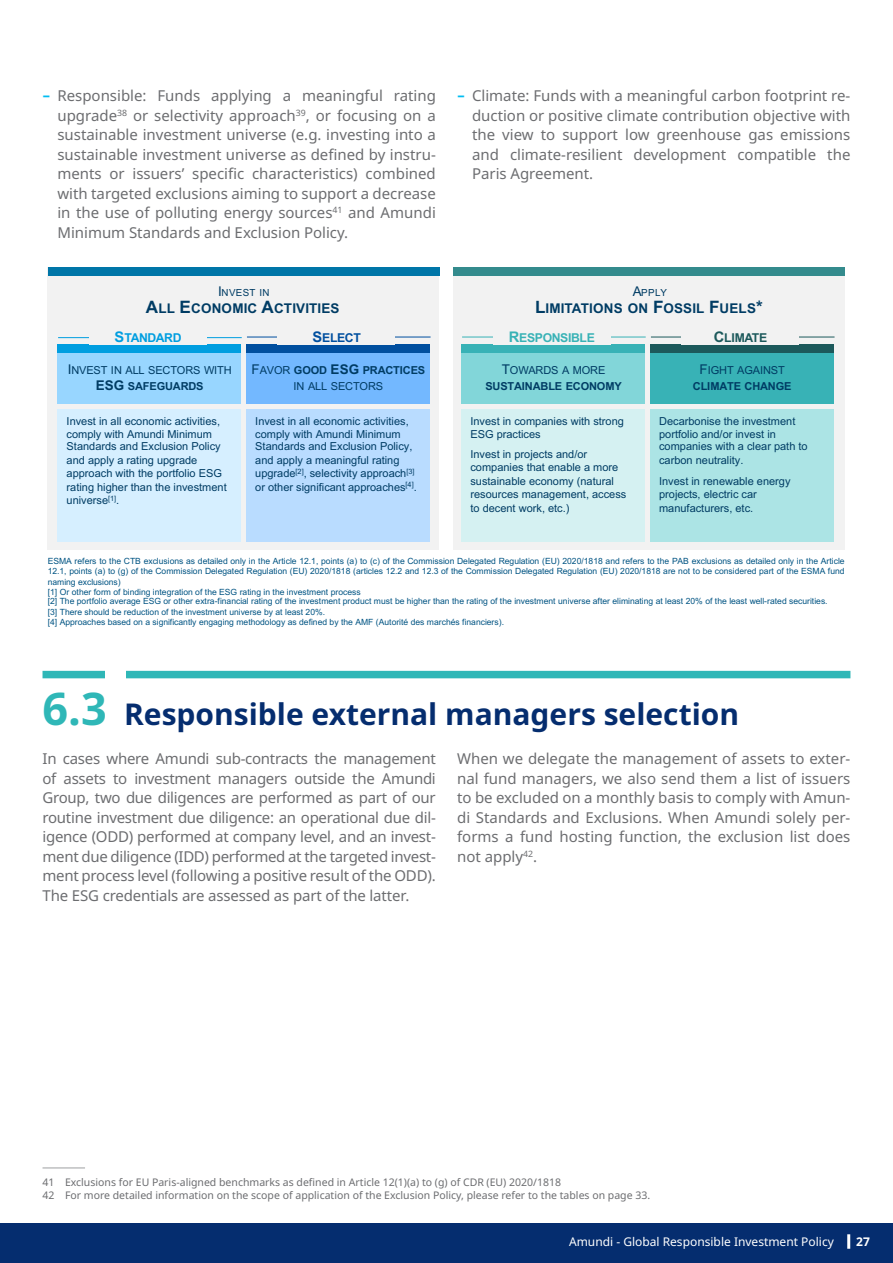
<style>
.page{position:relative;width:893px;height:1263px;background:#fff}
.page>*{position:absolute;margin:0;border:0;box-sizing:border-box;transform-origin:0 0}
.TITRE_1_1-_NUM{font:700 30px "Noto Sans";color:#052d6f}
.TXT_COURANT_-_10{font:15px/19.5px "Noto Sans";color:#6c6d70;text-align:justify}
.TXT_COURANT{font:15px/19.5px "Noto Sans";color:#6c6d70;text-align:justify}
.t1{font:700 13.5px "Arial";letter-spacing:.015em;color:#003c64}
.t2{font:700 12.15px "Arial";letter-spacing:-.03em;color:#38b2b6}
.t3{font:700 12.15px "Arial";letter-spacing:-.035em;color:#009ee0}
.t4{font:700 12.15px "Arial";letter-spacing:-.025em;color:#1c595b}
.t5{font:700 12.15px "Arial";letter-spacing:-.03em;color:#004f9f}
.t6{font:12px "Noto Sans";color:#fff}
.t7{font:700 12px "Noto Sans";color:#fff}
.t8{font:10.95px/13.5px "Arial";color:#003c64}
.t9{font:700 10.95px/15.9px "Arial";letter-spacing:-.015em;color:#003c64;text-align:center}
.NOTE_DE_BAS_DE_PAGE{font:10.5px "Noto Sans";color:#6c6d70}
.t10{font:9.75px "Arial";letter-spacing:.035em;color:#003c64}
.t11{font:8.55px/9.8px "Arial";color:#005483}
.s1{font-family:"Gotham";font-weight:500;color:#01bdf2}
.s2{font-size:13.5px}
.s3{font-size:17.1px}
.s4{font-size:14.7px}
.s5{font-weight:700;font-size:13.5px}
.s6{font-weight:700}
.s7{font-weight:400;font-size:13.5px}
.s8{font-weight:400}
.s9{font-size:45px;color:#2fb7b7}
</style>
<div class="page">
<div style="left:0;top:1223px;width:893px;height:40px;background:#052d6f"></div>
<hr style="left:847px;top:1234px;width:3px;height:15px;background:#fff">
<hr style="left:43px;top:1167px;width:42px;height:1px;background:#9d9fa2">
<div style="left:43px;top:671px;width:807px;height:7px;background:#2fb7b7"></div>
<div style="left:106px;top:667px;width:20px;height:58px;background:#fff"></div>
<div style="left:47px;top:268px;width:392px;height:282px;background:#f2f2f2"></div>
<div style="left:453px;top:268px;width:392px;height:282px;background:#f2f2f2"></div>
<div style="left:58px;top:345px;width:183px;height:58px;background:#98d6ff"></div>
<div style="left:247px;top:345px;width:183px;height:58px;background:#73b8ff"></div>
<div style="left:462px;top:345px;width:183px;height:58px;background:#82d6d9"></div>
<div style="left:651px;top:345px;width:183px;height:58px;background:#38b2b6"></div>
<div style="left:58px;top:409px;width:183px;height:132px;background:#d6efff"></div>
<div style="left:247px;top:409px;width:183px;height:132px;background:#b9dcff"></div>
<div style="left:462px;top:409px;width:183px;height:132px;background:#d5f1f2"></div>
<div style="left:651px;top:409px;width:183px;height:132px;background:#ace4e5"></div>
<div style="left:48px;top:268px;width:392px;height:8px;background:#0076a8"></div>
<div style="left:453px;top:268px;width:392px;height:8px;background:#348b8d"></div>
<div style="left:58px;top:345px;width:183px;height:8px;background:#009ee0"></div>
<div style="left:462px;top:345px;width:183px;height:8px;background:#38b2b6"></div>
<div style="left:247px;top:345px;width:183px;height:8px;background:#004f9f"></div>
<div style="left:651px;top:345px;width:183px;height:8px;background:#1c595b"></div>
<hr style="left:58px;top:337px;width:184px;height:1px;background:#009ee0">
<div style="left:89px;top:328px;width:118px;height:17px;background:#f2f2f2"></div>
<hr style="left:247px;top:337px;width:184px;height:1px;background:#004f9f">
<div style="left:278px;top:328px;width:117px;height:17px;background:#f2f2f2"></div>
<hr style="left:462px;top:337px;width:184px;height:1px;background:#38b2b6">
<div style="left:493px;top:328px;width:117px;height:17px;background:#f2f2f2"></div>
<hr style="left:651px;top:337px;width:183px;height:1px;background:#1c595b">
<div style="left:681px;top:328px;width:118px;height:17px;background:#f2f2f2"></div>
<p class="TXT_COURANT_-_10" style="left:57px;top:86px;width:380px;text-indent:-15px"><span class="s1">–</span> Responsible: Funds applying a meaningful rating upgrade<sup>38</sup> or selectivity approach<sup>39</sup>, or focusing on a sustainable investment universe (e.g. investing into a sustainable investment universe as defined by instru&shy;ments or issuers’ specific characteristics) combined with targeted exclusions aiming to support a decrease in the use of polluting energy sources<sup>41</sup> and Amundi Minimum Standards and Exclusion Policy.</p>
<p class="TXT_COURANT_-_10" style="left:472px;top:86px;width:380px;text-indent:-15px"><span class="s1">–</span> Climate: Funds with a meaningful carbon footprint re&shy;duction or positive climate contribution objective with the view to support low greenhouse gas emissions and climate-resilient development compatible the Paris Agreement.</p>
<p class="t10" style="left:218px;top:286px;width:53px"><span class="s2">I</span>NVEST IN</p>
<p class="t10" style="left:633px;top:286px;width:36px"><span class="s2">A</span>PPLY</p>
<p class="t1" style="left:146px;top:299px;width:195px"><span class="s3">A</span>LL <span class="s3">E</span>CONOMIC <span class="s3">A</span>CTIVITIES</p>
<p class="t1" style="left:535px;top:299px;width:229px"><span class="s3">L</span>IMITATIONS ON <span class="s3">F</span>OSSIL <span class="s3">F</span>UELS<span class="s3">*</span></p>
<p class="t3" style="left:115px;top:329px;width:68px"><span class="s4">S</span>TANDARD</p>
<p class="t5" style="left:312px;top:329px;width:50px"><span class="s4">S</span>ELECT</p>
<p class="t2" style="left:509px;top:329px;width:88px"><span class="s4">R</span>ESPONSIBLE</p>
<p class="t4" style="left:714px;top:329px;width:55px"><span class="s4">C</span>LIMATE</p>
<p class="t8" style="left:68px;top:362px;width:165px;line-height:15.9px;text-align:center"><span class="s2">I</span>NVEST IN ALL SECTORS WITH<br><span class="s5">ESG</span> <span class="s6">SAFEGUARDS</span></p>
<p class="t8" style="left:251px;top:362px;width:175px;line-height:15.9px;text-align:center"><span class="s2">F</span>AVOR <span class="s6">GOOD</span> <span class="s5">ESG</span> <span class="s6">PRACTICES<br></span>IN ALL SECTORS</p>
<p class="t9" style="left:485px;top:362px;width:138px"><span class="s7">T</span><span class="s8">OWARDS A MORE<br></span>SUSTAINABLE ECONOMY</p>
<p class="t9" style="left:693px;top:362px;width:100px"><span class="s7">F</span><span class="s8">IGHT AGAINST<br></span>CLIMATE CHANGE</p>
<p class="t8" style="left:67px;top:414px;width:155px">Invest in all economic activities, comply with Amundi Minimum</p>
<p class="t8" style="left:67px;top:440px;width:162px">Standards and Exclusion Policy and apply a rating upgrade approach with the portfolio ESG rating higher than the investment universe<sup>[1]</sup>.</p>
<p class="t8" style="left:255px;top:414px;width:155px">Invest in all economic activities, comply with Amundi Minimum</p>
<p class="t8" style="left:255px;top:440px;width:163px">Standards and Exclusion Policy, and apply a meaningful rating upgrade<sup>[2]</sup>, selectivity approach<sup>[3] </sup>or other significant approaches<sup>[4]</sup>.</p>
<p class="t8" style="left:470px;top:414px;width:155px">Invest in companies with strong<br>ESG practices</p>
<p class="t8" style="left:470px;top:447px;width:157px">Invest in projects and/or companies that enable a more sustainable economy (natural resources management, access to decent work, etc.)</p>
<p class="t8" style="left:659px;top:414px;width:138px">Decarbonise the investment portfolio and/or invest in</p>
<p class="t8" style="left:659px;top:440px;width:150px">companies with a clear path to carbon neutrality.</p>
<p class="t8" style="left:659px;top:474px;width:133px">Invest in renewable energy projects, electric car manufacturers, etc.</p>
<p class="t11" style="left:48px;top:556px;width:798px">ESMA refers to the CTB exclusions as detailed only in the Article 12.1, points (a) to (c) of the Commission Delegated Regulation (EU) 2020/1818 and refers to the PAB exclusions as detailed only in the Article<br>12.1, points (a) to (g) of the Commission Delegated Regulation (EU) 2020/1818 (articles 12.2 and 12.3 of the Commission Delegated Regulation (EU) 2020/1818 are not to be considered part of the ESMA fund</p>
<p class="t11" style="left:48px;top:577px;width:781px">naming exclusions)<br>[1] Or other form of binding integration of the ESG rating in the investment process<br>[2] The portfolio average ESG or other extra-financial rating of the investment product must be higher than the rating of the investment universe after eliminating at least 20% of the least well-rated securities.</p>
<p class="t11" style="left:48px;top:607px;width:458px">[3] There should be reduction of the investment universe by at least 20%.<br>[4] Approaches based on a significantly engaging methodology as defined by the AMF (Autorité des marchés financiers).</p>
<p class="TITRE_1_1-_NUM" style="left:43px;top:693px;width:698px"><span class="s9">6.3</span> Responsible external managers selection</p>
<p class="TXT_COURANT_-_10" style="left:43px;top:749px;width:395px">In cases where Amundi sub-contracts the management of assets to investment managers outside the Amundi Group, two due diligences are performed as part of our routine investment due diligence: an operational due dil&shy;igence (ODD) performed at company level, and an invest&shy;ment due diligence (IDD) performed at the targeted invest&shy;ment process level (following a positive result of the ODD).<br>The ESG credentials are assessed as part of the latter.</p>
<p class="TXT_COURANT" style="left:457px;top:749px;width:395px">When we delegate the management of assets to exter&shy;nal fund managers, we also send them a list of issuers to be excluded on a monthly basis to comply with Amun&shy;di Standards and Exclusions. When Amundi solely per&shy;forms a fund hosting function, the exclusion list does not apply<sup>42</sup>.</p>
<p class="NOTE_DE_BAS_DE_PAGE" style="left:43px;top:1174px;width:520px">41 Exclusions for EU Paris-aligned benchmarks as defined in Article 12(1)(a) to (g) of CDR (EU) 2020/1818</p>
<p class="NOTE_DE_BAS_DE_PAGE" style="left:43px;top:1188px;width:609px">42 For more detailed information on the scope of application of the Exclusion Policy, please refer to the tables on page 33.</p>
<p class="t6" style="left:569px;top:1233px;width:266px">Amundi - Global Responsible Investment Policy</p>
<p class="t7" style="left:856px;top:1233px;width:15px">27</p>
</div>
